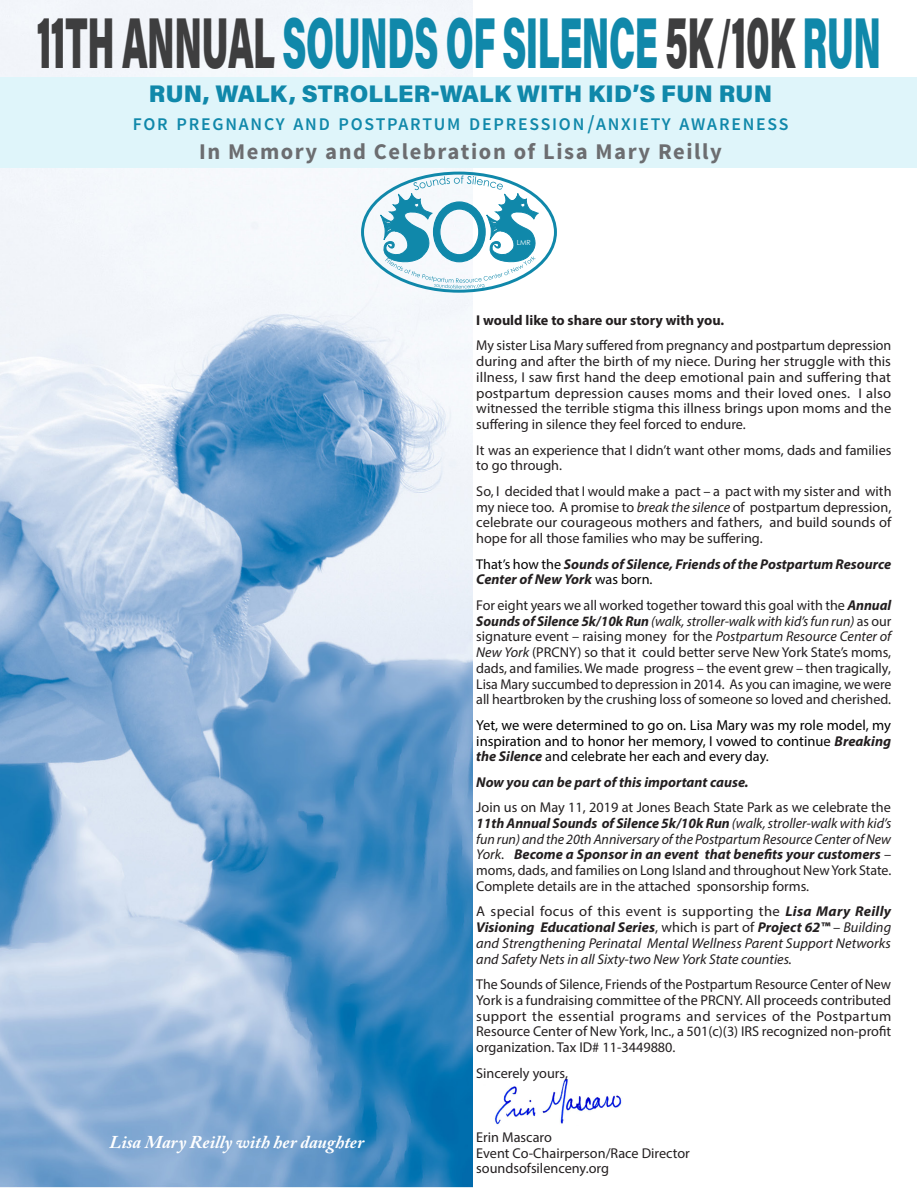
<style>
.page{position:relative;width:918px;height:1188px;background:#fff}
.page>*{position:absolute;margin:0;border:0;box-sizing:border-box;transform-origin:0 0}
.headertext-i{font:900 72px "Acumin Pro";letter-spacing:-.01em;color:#1088aa;scale:.5 1}
.header-text-iv-a{font:900 24px "Acumin Pro";letter-spacing:.01em;color:#1088aa}
.header-text-iv{font:700 22.5px "Source Sans Pro";letter-spacing:.07em;color:#6c6d70}
.t1{font:italic 700 18px "Adobe Caslon Pro";color:#fff}
.headertext-v{font:600 17.85px "Source Sans Pro";letter-spacing:.1em;color:#1088aa}
.bodytext-pg1-i{font:14.4px/15.8px "Myriad Pro";color:#000}
.bodytext-pg1-i-2{font:14.25px/15.8px "Myriad Pro";color:#231f20;text-align:justify}
.bodytext-pg1-i-3{font:italic 14.25px/15.8px "Myriad Pro";color:#231f20;text-align:justify}
.bodytext-pg1-i-4{font:italic 700 14.25px/15.8px "Myriad Pro";color:#231f20}
.bodytext-pg1-ii{font:14.25px/15.8px "Myriad Pro";color:#231f20}
.bodytext-pg1-i-5{font:14.25px "Myriad Pro";color:#000}
.bodytext-pg1-i-6{font:700 14.25px "Myriad Pro";color:#231f20}
.t2{font:7.05px "Century Gothic";color:#fff}
.s1{color:#3e3e3f}
.s2{font-weight:700;font-size:66px;color:#3e3e3f}
.s3{font-size:21px}
.s4{font-style:italic}
.s5{font-weight:400;font-style:normal;font-size:14.1px;color:#000}
.s6{font-weight:400;font-style:normal;color:#000}
.s7{font-weight:700;font-style:italic}
.s8{font-weight:700;font-style:italic;font-size:14.25px;color:#231f20}
.s9{font-weight:700;font-style:italic;color:#231f20}
.s10{font-style:normal}
.s11{font-weight:700}
</style>
<div class="page">
<img style="left:0;top:0;width:472px;height:1188px">
<img style="left:495px;top:1080px;width:127px;height:45px">
<div style="left:361px;top:172px;width:196px;height:121px;border:3px solid #1088aa;border-radius:50%"></div>
<svg style="left:378px;top:176px;width:161px;height:113px"></svg>
<div style="left:1px;top:77px;width:916px;height:90px;background:#dff5fa"></div>
<p class="headertext-i" style="left:37px;top:-8px;width:1690px"><span class="s1">11TH ANNUAL</span> SOUNDS OF SILENCE <span class="s1">5K</span><span class="s2">/</span><span class="s1">10K</span> RUN</p>
<p class="header-text-iv-a" style="left:149px;top:76px;width:625px">RUN, WALK, STROLLER-WALK WITH KID’S FUN RUN</p>
<p class="headertext-v" style="left:133px;top:113px;width:657px">FOR PREGNANCY AND POSTPARTUM DEPRESSION<span class="s3">/</span>ANXIETY AWARENESS</p>
<p class="header-text-iv" style="left:199px;top:137px;width:524px">In Memory and Celebration of Lisa Mary Reilly</p>
<p class="t2" style="left:517px;top:238px;width:15px">LMR</p>
<p class="t1" style="left:109px;top:1131px;width:256px">Lisa Mary Reilly with her daughter</p>
<p class="bodytext-pg1-i-6" style="left:476px;top:311px;width:250px">I would like to share our story with you.</p>
<p class="bodytext-pg1-i-2" style="left:476px;top:338px;width:417px">My sister Lisa Mary suffered from pregnancy and postpartum depression during and after the birth of my niece. During her struggle with this illness, I saw first hand the deep emotional pain and suffering that postpartum depression causes moms and their loved ones. I also witnessed the terrible stigma this illness brings upon moms and the suffering in silence they feel forced to endure.</p>
<p class="bodytext-pg1-i-2" style="left:476px;top:442px;width:417px">It was an experience that I didn’t want other moms, dads and families to go through.</p>
<p class="bodytext-pg1-i-2" style="left:476px;top:483px;width:417px">So, I decided that I would make a pact – a pact with my sister and with my niece too. A promise to <span class="s4">break the silence</span> of postpartum depression, celebrate our courageous mothers and fathers, and build sounds of hope for all those families who may be suffering.</p>
<p class="bodytext-pg1-i-4" style="left:476px;top:555px;width:417px"><span class="s5">That’s how the</span> Sounds of Silence, Friends of the Postpartum Resource<br>Center of New York <span class="s6">was born.</span></p>
<p class="bodytext-pg1-i-2" style="left:476px;top:597px;width:417px">For eight years we all worked together toward this goal with the <span class="s7">Annual Sounds of Silence 5k/10k Run</span> <span class="s4">(walk, stroller-walk with kid’s fun run)</span> as our signature event – raising money for the <span class="s4">Postpartum Resource Center of New York</span> (PRCNY) so that it could better serve New York State’s moms, dads, and families. We made progress – the event grew – then tragically, Lisa Mary succumbed to depression in 2014. As you can imagine, we were all heartbroken by the crushing loss of someone so loved and cherished.</p>
<p class="bodytext-pg1-i" style="left:476px;top:717px;width:416px">Yet, we were determined to go on. Lisa Mary was my role model, my inspiration and to honor her memory, I vowed to continue <span class="s8">Breaking</span></p>
<p class="bodytext-pg1-i-5" style="left:476px;top:748px;width:294px"><span class="s9">the Silence</span> and celebrate her each and every day.</p>
<p class="bodytext-pg1-i-4" style="left:476px;top:774px;width:274px">Now you can be part of this important cause.</p>
<p class="bodytext-pg1-i-2" style="left:476px;top:799px;width:417px">Join us on May 11, 2019 at Jones Beach State Park as we celebrate the <span class="s7">11th Annual Sounds of Silence 5k/10k Run</span> <span class="s4">(walk, stroller-walk with kid’s fun run) and the 20th Anniversary of the Postpartum Resource Center of New York</span>. <span class="s7">Become a Sponsor in an event that benefits your customers</span> – moms, dads, and families on Long Island and throughout New York State.<br>Complete details are in the attached sponsorship forms.</p>
<p class="bodytext-pg1-i-3" style="left:476px;top:904px;width:416px"><span class="s10">A special focus of this event is supporting the</span> <span class="s11">Lisa Mary Reilly Visioning Educational Series</span><span class="s10">, which is part of</span> <span class="s11">Project 62™</span> – Building and Strengthening Perinatal Mental Wellness Parent Support Networks and Safety Nets in all Sixty-two New York State counties.</p>
<p class="bodytext-pg1-i-2" style="left:476px;top:976px;width:417px">The Sounds of Silence, Friends of the Postpartum Resource Center of New York is a fundraising committee of the PRCNY. All proceeds contributed support the essential programs and services of the Postpartum Resource Center of New York, Inc., a 501(c)(3) IRS recognized non-profit organization. Tax ID# 11-3449880.</p>
<p class="bodytext-pg1-ii" style="left:476px;top:1065px;width:93px">Sincerely yours,</p>
<p class="bodytext-pg1-ii" style="left:476px;top:1129px;width:215px">Erin Mascaro<br>Event Co-Chairperson/Race Director soundsofsilenceny.org</p>
</div>
